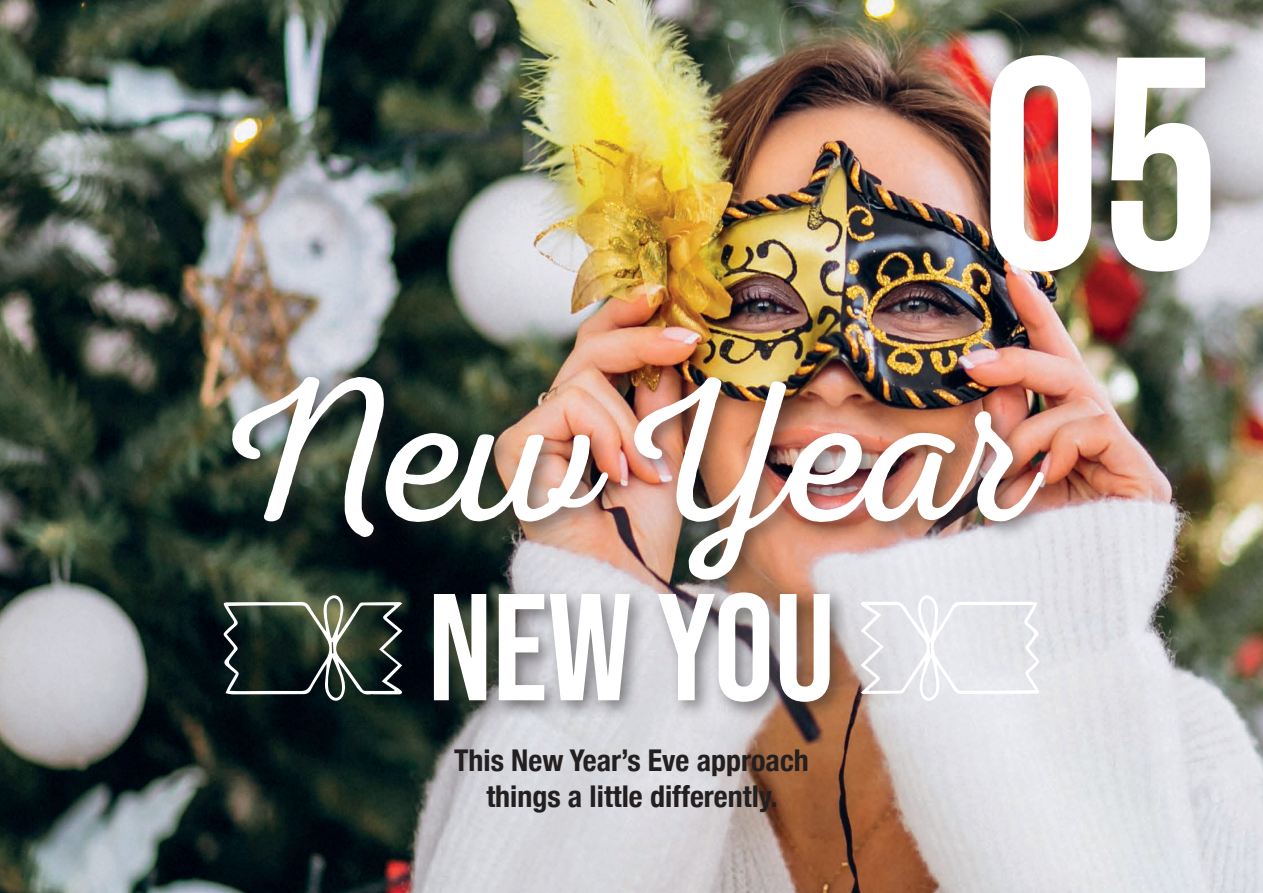
<style>
.page{position:relative;width:1263px;height:893px;background:#fff}
.page>*{position:absolute;margin:0;border:0;box-sizing:border-box;transform-origin:0 0}
.t1{font:700 302.25px "Bebas Neue";color:#fff}
.t2{font:204.6px "Nexa Rust Script L 0";letter-spacing:.01em;color:#fff}
.t3{font:151.8px "Bebas Neue";color:#fff}
.t4{font:700 condensed 30px/36px "Helvetica Neue";color:#231f20;text-align:center}
</style>
<div class="page">
<img style="left:0;top:0;width:1263px;height:893px">
<div style="left:224px;top:369px;width:839px;height:231px;background:#231f20;opacity:.53"></div>
<div style="left:425px;top:584px;width:425px;height:138px;background:#231f20;opacity:.53"></div>
<svg style="left:860px;top:594px;width:180px;height:108px;background:#e6e6ea"></svg>
<svg style="left:223px;top:594px;width:179px;height:108px;background:#3b4941"></svg>
<h1 class="t1" style="left:981px;top:-1px;width:241px">05</h1>
<h2 class="t2" style="left:226px;top:341px;width:812px">New Year</h2>
<h3 class="t3" style="left:428px;top:562px;width:409px">NEW YOU</h3>
<p class="t4" style="left:454px;top:740px;width:356px">This New Year’s Eve approach things a little differently.</p>
</div>
